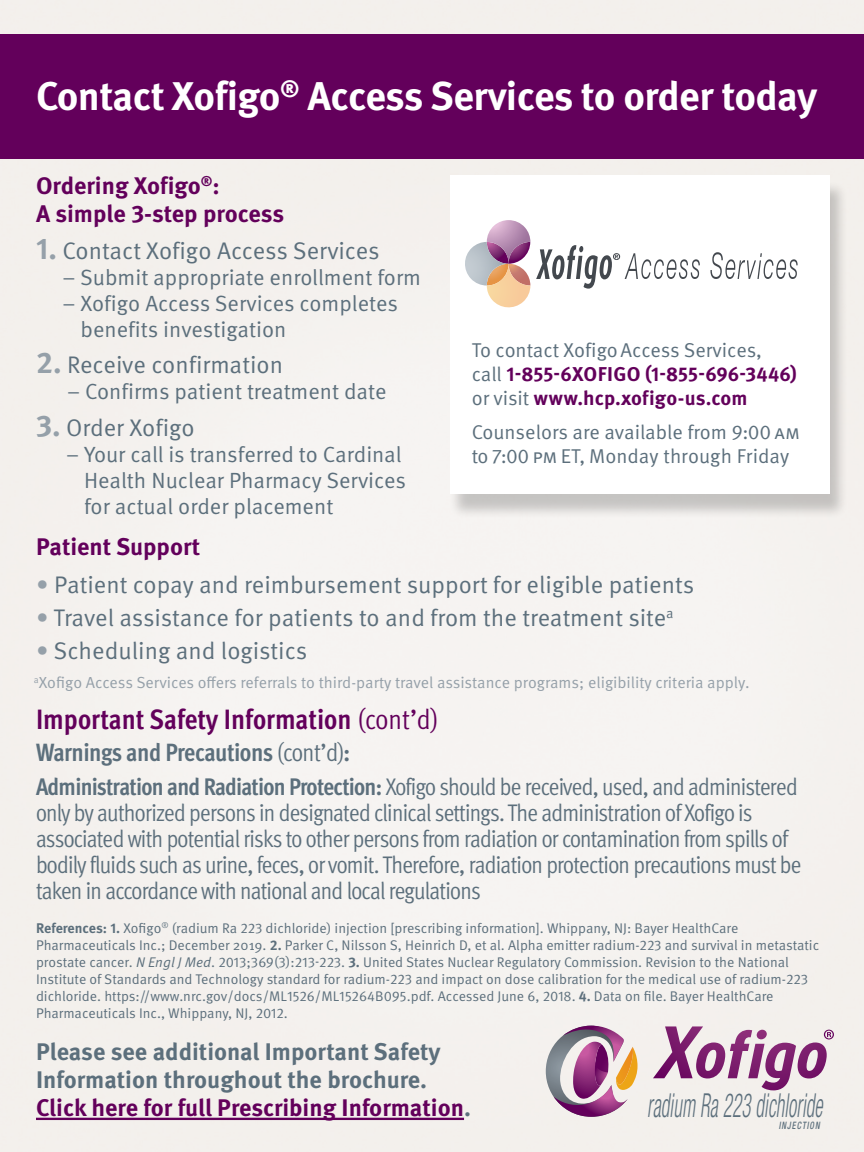
<style>
.page{position:relative;width:864px;height:1152px;background:#f4f1ee}
.page>*{position:absolute;margin:0;border:0;box-sizing:border-box;transform-origin:0 0}
.t1{font:700 40px "Meta Pro";letter-spacing:-.02em;color:#fff}
.t2{font:italic 300 condensed 33.2px "Helvetica Neue LT Std";letter-spacing:.01em;color:#5c6f7c;scale:.58 1}
.t3{font:700 condensed 28px "Meta Pro";color:#63005b}
.t4{font:700 condensed 25px "Meta Pro";letter-spacing:-.02em;color:#5c6f7c}
.t5{font:24px/26px "Meta Pro Cond Norm";letter-spacing:-.03em;color:#5c6f7c}
.t6{font:24px "Meta Pro Norm";color:#5c6f7c}
.t7{font:700 24px/28px "Meta Pro";color:#5c6f7c}
.t8{font:700 24px/28px "Meta Pro";color:#63005b}
.t9{font:22px/26px "Meta Pro Norm";color:#5c6f7c}
.t10{font:20px/24px "Meta Pro Norm";color:#5c6f7c}
.t11{font:700 20px/24px "Meta Pro";letter-spacing:.005em;color:#63005b}
.t12{font:16px "Meta Pro Norm";color:#95a0a9}
.t13{font:14px/17px "Meta Pro Norm";color:#5c6f7c}
.t14{font:italic 500 condensed 10.2px "Helvetica Neue LT Std";letter-spacing:.13em;color:#5c6f7c;scale:.79 1}
.s1{font-family:"Meta Pro";font-weight:700;font-size:30px;color:#95a0a9}
.s2{font-family:"Meta Pro Norm";font-weight:400;color:#5c6f7c}
.s3{color:#95a0a9}
.s4{font-family:"Meta Pro Cond Norm";font-weight:400;font-stretch:normal}
.s5{font-family:"Meta Pro";font-weight:700;font-stretch:condensed}
.s6{font-family:"Meta Pro";font-weight:700}
.s7{font-family:"Meta Pro Norm Ita"}
.s8{color:#63005b}
</style>
<div class="page">
<div style="left:448px;top:181px;width:400px;height:338px;background:#000;opacity:.2"></div>
<div style="left:450px;top:175px;width:379px;height:319px;background:#fff"></div>
<svg style="left:710px;top:252px;width:88px;height:27px"></svg>
<svg style="left:465px;top:220px;width:65px;height:88px"></svg>
<svg style="left:536px;top:245px;width:164px;height:44px"></svg>
<hr style="left:36px;top:1118px;width:428px;height:2px;background:#63005b">
<svg style="left:546px;top:1026px;width:92px;height:91px"></svg>
<svg style="left:653px;top:1026px;width:181px;height:64px"></svg>
<div style="left:0;top:34px;width:864px;height:124px;background:#63005b"></div>
<h1 class="t1" style="left:36px;top:65px;width:783px">Contact Xofigo<sup>®</sup> Access Services to order today</h1>
<h3 class="t8" style="left:36px;top:170px;width:250px">Ordering Xofigo<sup>®</sup>:<br>A simple 3-step process</h3>
<h3 class="t6" style="left:36px;top:232px;width:345px"><span class="s1">1.</span> Contact Xofigo Access Services</h3>
<h3 class="t9" style="left:63px;top:263px;width:360px">– Submit appropriate enrollment form</h3>
<h3 class="t9" style="left:80px;top:289px;width:319px;text-indent:-18px">– Xofigo Access Services completes benefits investigation</h3>
<h3 class="t6" style="left:36px;top:347px;width:249px"><span class="s1">2.</span> Receive confirmation</h3>
<h3 class="t9" style="left:67px;top:377px;width:321px">– Confirms patient treatment date</h3>
<h3 class="t6" style="left:36px;top:410px;width:160px"><span class="s1">3.</span> Order Xofigo</h3>
<h3 class="t9" style="left:84px;top:440px;width:324px;text-indent:-18px">– Your call is transferred to Cardinal<br>Health Nuclear Pharmacy Services for actual order placement</h3>
<h3 class="t10" style="left:472px;top:337px;width:292px">To contact XofigoAccess Services,</h3>
<h3 class="t11" style="left:472px;top:361px;width:327px"><span class="s2">call</span> 1-855-6XOFIGO (1-855-696-3446) <span class="s2">or visit</span> www.hcp.xofigo-us.com</h3>
<h3 class="t10" style="left:472px;top:419px;width:330px">Counselors are available from 9:00 am to 7:00 pm ET, Monday through Friday</h3>
<h3 class="t8" style="left:36px;top:531px;width:166px">Patient Support</h3>
<h3 class="t6" style="left:36px;top:567px;width:660px"><span class="s3">•</span> Patient copay and reimbursement support for eligible patients</h3>
<h3 class="t6" style="left:36px;top:599px;width:639px"><span class="s3">•</span> Travel assistance for patients to and from the treatment site<sup>a</sup></h3>
<h3 class="t6" style="left:36px;top:632px;width:273px"><span class="s3">•</span> Scheduling and logistics</h3>
<p class="t12" style="left:34px;top:670px;width:717px"><sup>a</sup>Xofigo Access Services offers referrals to third-party travel assistance programs; eligibility criteria apply.</p>
<h3 class="t3" style="left:36px;top:698px;width:403px">Important Safety Information <span class="s4">(cont’d)</span></h3>
<h3 class="t4" style="left:36px;top:734px;width:316px">Warnings and Precautions <span class="s4">(cont’d)</span>:</h3>
<p class="t5" style="left:36px;top:772px;width:767px"><span class="s5">Administration and Radiation Protection:</span> Xofigo should be received, used, and administered only by authorized persons in designated clinical settings. The administration of Xofigo is associated with potential risks to other persons from radiation or contamination from spills of bodily fluids such as urine, feces, or vomit. Therefore, radiation protection precautions must be taken in accordance with national and local regulations</p>
<p class="t13" style="left:36px;top:919px;width:785px"><span class="s6">References: 1.</span> Xofigo<sup>®</sup> (radium Ra 223 dichloride) injection [prescribing information]. Whippany, NJ: Bayer HealthCare Pharmaceuticals Inc.; December 2019. <span class="s6">2.</span> Parker C, Nilsson S, Heinrich D, et al. Alpha emitter radium-223 and survival in metastatic prostate cancer. <span class="s7">N Engl J Med</span>. 2013;369(3):213-223. <span class="s6">3.</span> United States Nuclear Regulatory Commission. Revision to the National Institute of Standards and Technology standard for radium-223 and impact on dose calibration for the medical use of radium-223 dichloride. https://www.nrc.gov/docs/ML1526/ML15264B095.pdf. Accessed June 6, 2018. <span class="s6">4.</span> Data on file. Bayer HealthCare Pharmaceuticals Inc., Whippany, NJ, 2012.</p>
<h3 class="t7" style="left:36px;top:1036px;width:436px">Please see additional Important Safety<br>Information throughout the brochure.<br><span class="s8">Click here for full Prescribing Information</span>.</h3>
<h2 class="t2" style="left:647px;top:1087px;width:304px">radium Ra 223 dichloride</h2>
<p class="t14" style="left:779px;top:1120px;width:53px">INJECTION</p>
</div>
